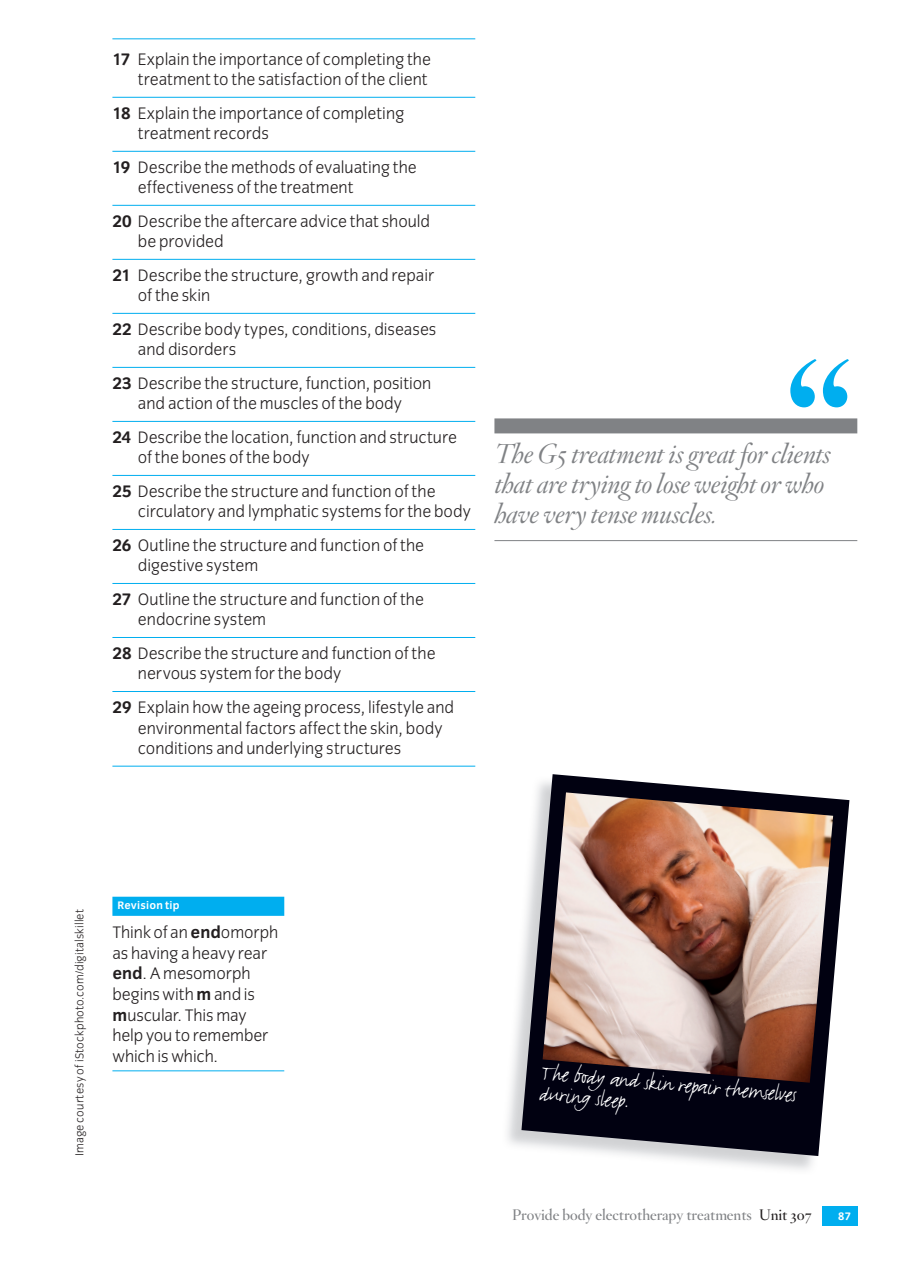
<style>
.page{position:relative;width:897px;height:1262px;background:#fff}
.page>*{position:absolute;margin:0;border:0;box-sizing:border-box;transform-origin:0 0}
.t1{font:189px "Hoefler Titling HTF Sm Roman";color:#00aeef}
.t2{font:italic 27px/30px "Hoefler Titling HTF Lt";letter-spacing:-.015em;color:#808285}
.t3{font:24px/21px "Justlefthand";color:#fff}
.t4{font:300 17.25px/20.7px "Congress Sans";color:#231f20}
.t5{font:15px "Hoefler Titling HTF Sm Roman";color:#808285}
.t6{font:300 12px "Congress Sans";letter-spacing:.015em;color:#231f20}
.t7{font:700 11.25px "Congress Sans";letter-spacing:.015em;color:#fff}
.s1{font-weight:700}
.s2{color:#231f20}
</style>
<div class="page">
<div style="left:821px;top:1206px;width:35px;height:19px;background:#00aeef"></div>
<hr style="left:112px;top:38px;width:363px;height:1px;background:#00aeef">
<hr style="left:112px;top:97px;width:363px;height:1px;background:#00aeef">
<hr style="left:112px;top:151px;width:363px;height:1px;background:#00aeef">
<hr style="left:112px;top:205px;width:363px;height:1px;background:#00aeef">
<hr style="left:112px;top:259px;width:363px;height:1px;background:#00aeef">
<hr style="left:112px;top:313px;width:363px;height:1px;background:#00aeef">
<hr style="left:112px;top:367px;width:363px;height:1px;background:#00aeef">
<hr style="left:112px;top:421px;width:363px;height:1px;background:#00aeef">
<hr style="left:112px;top:475px;width:363px;height:1px;background:#00aeef">
<hr style="left:112px;top:529px;width:363px;height:1px;background:#00aeef">
<hr style="left:112px;top:583px;width:363px;height:1px;background:#00aeef">
<hr style="left:112px;top:637px;width:363px;height:1px;background:#00aeef">
<hr style="left:112px;top:691px;width:363px;height:1px;background:#00aeef">
<hr style="left:112px;top:766px;width:363px;height:1px;background:#00aeef">
<div style="left:112px;top:896px;width:172px;height:20px;background:#00aeef"></div>
<hr style="left:112px;top:1070px;width:172px;height:1px;background:#00aeef">
<div style="left:494px;top:418px;width:362px;height:15px;background:#808285"></div>
<hr style="left:494px;top:540px;width:362px;height:1px;background:#808285">
<svg style="left:521px;top:774px;width:328px;height:382px;fill:#010111"></svg>
<img style="left:542px;top:792px;width:290px;height:290px">
<p class="t4" style="left:112px;top:49px;width:320px;text-align:right"><span class="s1">17</span> Explain the importance of completing the treatment to the satisfaction of the client</p>
<p class="t4" style="left:138px;top:103px;width:267px;text-indent:-26px"><span class="s1">18</span> Explain the importance of completing treatment records</p>
<p class="t4" style="left:138px;top:157px;width:280px;text-indent:-26px"><span class="s1">19</span> Describe the methods of evaluating the effectiveness of the treatment</p>
<p class="t4" style="left:138px;top:211px;width:293px;text-indent:-26px"><span class="s1">20</span> Describe the aftercare advice that should be provided</p>
<p class="t4" style="left:138px;top:265px;width:297px;text-indent:-26px"><span class="s1">21</span> Describe the structure, growth and repair of the skin</p>
<p class="t4" style="left:138px;top:319px;width:300px;text-indent:-25px"><span class="s1">22</span> Describe body types, conditions, diseases and disorders</p>
<p class="t4" style="left:112px;top:373px;width:320px;text-align:center"><span class="s1">23</span> Describe the structure, function, position and action of the muscles of the body</p>
<p class="t4" style="left:138px;top:427px;width:320px;text-indent:-26px"><span class="s1">24</span> Describe the location, function and structure of the bones of the body</p>
<p class="t4" style="left:138px;top:481px;width:334px;text-indent:-26px"><span class="s1">25</span> Describe the structure and function of the circulatory and lymphatic systems for the body</p>
<p class="t4" style="left:138px;top:535px;width:287px;text-indent:-26px"><span class="s1">26</span> Outline the structure and function of the digestive system</p>
<p class="t4" style="left:138px;top:589px;width:287px;text-indent:-26px"><span class="s1">27</span> Outline the structure and function of the endocrine system</p>
<p class="t4" style="left:138px;top:643px;width:299px;text-indent:-26px"><span class="s1">28</span> Describe the structure and function of the nervous system for the body</p>
<p class="t4" style="left:138px;top:697px;width:317px;text-indent:-25px"><span class="s1">29</span> Explain how the ageing process, lifestyle and environmental factors affect the skin, body conditions and underlying structures</p>
<h1 class="t1" style="left:779px;top:308px;width:78px">“</h1>
<h2 class="t2" style="left:494px;top:440px;width:337px">The G5 treatment is great for clients that are trying to lose weight or who have very tense muscles.</h2>
<p class="t6" style="left:73px;top:1156px;width:248px;rotate:-90deg">Image courtesy of iStockphoto.com/digitalskillet</p>
<p class="t7" style="left:117px;top:899px;width:64px">Revision tip</p>
<p class="t4" style="left:112px;top:922px;width:167px">Think of an <span class="s1">end</span>omorph as having a heavy rear <span class="s1">end</span>. A mesomorph begins with <span class="s1">m</span> and is <span class="s1">m</span>uscular. This may help you to remember which is which.</p>
<h3 class="t3" style="left:542px;top:1062px;width:258px;rotate:5deg">The body and skin repair themselves during sleep.</h3>
<p class="t5" style="left:512px;top:1205px;width:301px">Provide body electrotherapy treatments <span class="s2">Unit 307</span></p>
<p class="t7" style="left:837px;top:1209px;width:14px">87</p>
</div>
